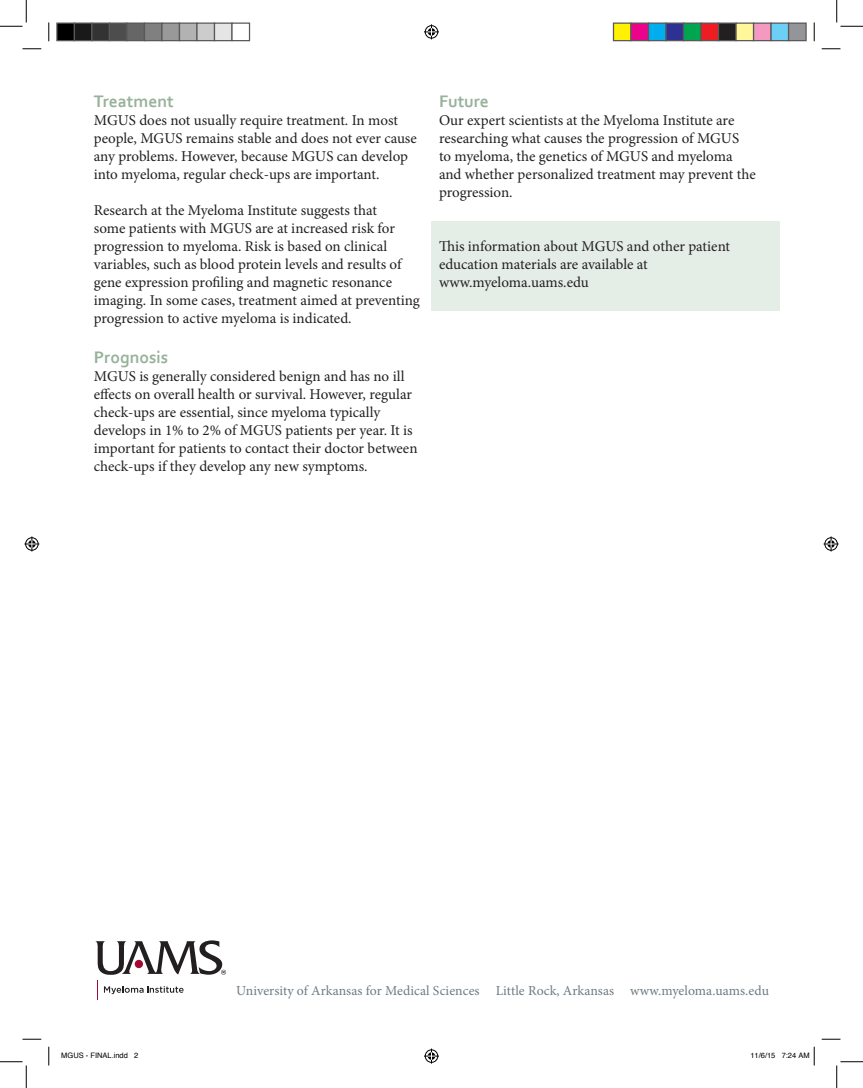
<style>
.page{position:relative;width:863px;height:1088px;background:#fff}
.page>*{position:absolute;margin:0;border:0;box-sizing:border-box;transform-origin:0 0}
.t1{font:700 17.5px "Corbel";color:#97b29a}
.t2{font:15px/18px "Minion Pro";letter-spacing:-.005em;color:#231f20}
.t3{font:13.75px "Minion Pro";color:#6d7b83}
.t4{font:7.5px "Helvetica";color:#000}
</style>
<div class="page">
<div style="left:431px;top:221px;width:348px;height:89px;background:#e4ede6"></div>
<svg style="left:95px;top:940px;width:131px;height:59px"></svg>
<svg style="left:23px;top:48px;width:18px;height:2px"></svg>
<svg style="left:821px;top:48px;width:19px;height:2px"></svg>
<svg style="left:23px;top:1038px;width:18px;height:2px"></svg>
<svg style="left:821px;top:1038px;width:19px;height:2px"></svg>
<svg style="left:48px;top:22px;width:2px;height:19px"></svg>
<svg style="left:48px;top:1046px;width:2px;height:19px"></svg>
<svg style="left:813px;top:22px;width:2px;height:19px"></svg>
<svg style="left:0;top:0;width:27px;height:27px"></svg>
<svg style="left:0;top:1061px;width:27px;height:27px"></svg>
<svg style="left:836px;top:0;width:26px;height:27px"></svg>
<svg style="left:836px;top:1061px;width:26px;height:27px"></svg>
<svg style="left:424px;top:24px;width:15px;height:15px"></svg>
<svg style="left:424px;top:1048px;width:15px;height:15px"></svg>
<svg style="left:24px;top:536px;width:15px;height:15px"></svg>
<svg style="left:823px;top:536px;width:15px;height:15px"></svg>
<div style="left:57px;top:23px;width:17px;height:18px;background:#000"></div>
<div style="left:56px;top:22px;width:19px;height:19px;border:1px solid #595959"></div>
<div style="left:74px;top:23px;width:18px;height:18px;background:#191919"></div>
<div style="left:74px;top:22px;width:19px;height:19px;border:1px solid #595959"></div>
<div style="left:92px;top:23px;width:17px;height:18px;background:#333"></div>
<div style="left:91px;top:22px;width:19px;height:19px;border:1px solid #595959"></div>
<div style="left:109px;top:23px;width:18px;height:18px;background:#4d4d4d"></div>
<div style="left:109px;top:22px;width:19px;height:19px;border:1px solid #595959"></div>
<div style="left:127px;top:23px;width:17px;height:18px;background:#666"></div>
<div style="left:126px;top:22px;width:19px;height:19px;border:1px solid #595959"></div>
<div style="left:144px;top:23px;width:18px;height:18px;background:#808080"></div>
<div style="left:144px;top:22px;width:19px;height:19px;border:1px solid #595959"></div>
<div style="left:162px;top:23px;width:17px;height:18px;background:#999"></div>
<div style="left:161px;top:22px;width:19px;height:19px;border:1px solid #595959"></div>
<div style="left:179px;top:23px;width:18px;height:18px;background:#b2b2b2"></div>
<div style="left:179px;top:22px;width:19px;height:19px;border:1px solid #595959"></div>
<div style="left:197px;top:23px;width:17px;height:18px;background:#ccc"></div>
<div style="left:196px;top:22px;width:19px;height:19px;border:1px solid #595959"></div>
<div style="left:214px;top:23px;width:18px;height:18px;background:#e5e5e5"></div>
<div style="left:214px;top:22px;width:19px;height:19px;border:1px solid #595959"></div>
<div style="left:231px;top:22px;width:19px;height:19px;border:1px solid #595959"></div>
<div style="left:613px;top:23px;width:18px;height:18px;background:#fff101"></div>
<div style="left:613px;top:22px;width:18px;height:19px;border:1px solid #595959"></div>
<div style="left:631px;top:23px;width:17px;height:18px;background:#ed028c"></div>
<div style="left:630px;top:22px;width:19px;height:19px;border:1px solid #595959"></div>
<div style="left:648px;top:23px;width:18px;height:18px;background:#00aeef"></div>
<div style="left:648px;top:22px;width:18px;height:19px;border:1px solid #595959"></div>
<div style="left:666px;top:23px;width:17px;height:18px;background:#2e3092"></div>
<div style="left:665px;top:22px;width:19px;height:19px;border:1px solid #595959"></div>
<div style="left:683px;top:23px;width:18px;height:18px;background:#00a54f"></div>
<div style="left:683px;top:22px;width:18px;height:19px;border:1px solid #595959"></div>
<div style="left:701px;top:23px;width:17px;height:18px;background:#ee1d23"></div>
<div style="left:700px;top:22px;width:19px;height:19px;border:1px solid #595959"></div>
<div style="left:718px;top:23px;width:18px;height:18px;background:#231f20"></div>
<div style="left:718px;top:22px;width:18px;height:19px;border:1px solid #595959"></div>
<div style="left:736px;top:23px;width:17px;height:18px;background:#fff79a"></div>
<div style="left:735px;top:22px;width:19px;height:19px;border:1px solid #595959"></div>
<div style="left:753px;top:23px;width:18px;height:18px;background:#f499c2"></div>
<div style="left:753px;top:22px;width:18px;height:19px;border:1px solid #595959"></div>
<div style="left:771px;top:23px;width:17px;height:18px;background:#6bcff6"></div>
<div style="left:770px;top:22px;width:19px;height:19px;border:1px solid #595959"></div>
<div style="left:788px;top:23px;width:18px;height:18px;background:#939598"></div>
<div style="left:788px;top:22px;width:18px;height:19px;border:1px solid #595959"></div>
<svg style="left:813px;top:1046px;width:2px;height:19px"></svg>
<p class="t1" style="left:94px;top:94px;width:81px">Treatment</p>
<p class="t2" style="left:94px;top:112px;width:324px">MGUS does not usually require treatment. In most people, MGUS remains stable and does not ever cause any problems. However, because MGUS can develop into myeloma, regular check-ups are important.</p>
<p class="t2" style="left:94px;top:202px;width:327px">Research at the Myeloma Institute suggests that<br>some patients with MGUS are at increased risk for progression to myeloma. Risk is based on clinical variables, such as blood protein levels and results of gene expression profiling and magnetic resonance imaging. In some cases, treatment aimed at preventing progression to active myeloma is indicated.</p>
<p class="t1" style="left:94px;top:350px;width:76px">Prognosis</p>
<p class="t2" style="left:94px;top:368px;width:325px">MGUS is generally considered benign and has no ill effects on overall health or survival. However, regular check-ups are essential, since myeloma typically develops in 1% to 2% of MGUS patients per year. It is important for patients to contact their doctor between check-ups if they develop any new symptoms.</p>
<p class="t1" style="left:439px;top:94px;width:51px">Future</p>
<p class="t2" style="left:439px;top:112px;width:318px">Our expert scientists at the Myeloma Institute are researching what causes the progression of MGUS<br>to myeloma, the genetics of MGUS and myeloma and whether personalized treatment may prevent the progression.</p>
<p class="t2" style="left:439px;top:238px;width:293px">This information about MGUS and other patient education materials are available at www.myeloma.uams.edu</p>
<p class="t3" style="left:236px;top:984px;width:534px">University of Arkansas for Medical Sciences Little Rock, Arkansas www.myeloma.uams.edu</p>
<p class="t4" style="left:61px;top:1051px;width:79px">MGUS - FINAL.indd 2</p>
<p class="t4" style="left:750px;top:1051px;width:61px">11/6/15 7:24 AM</p>
</div>
